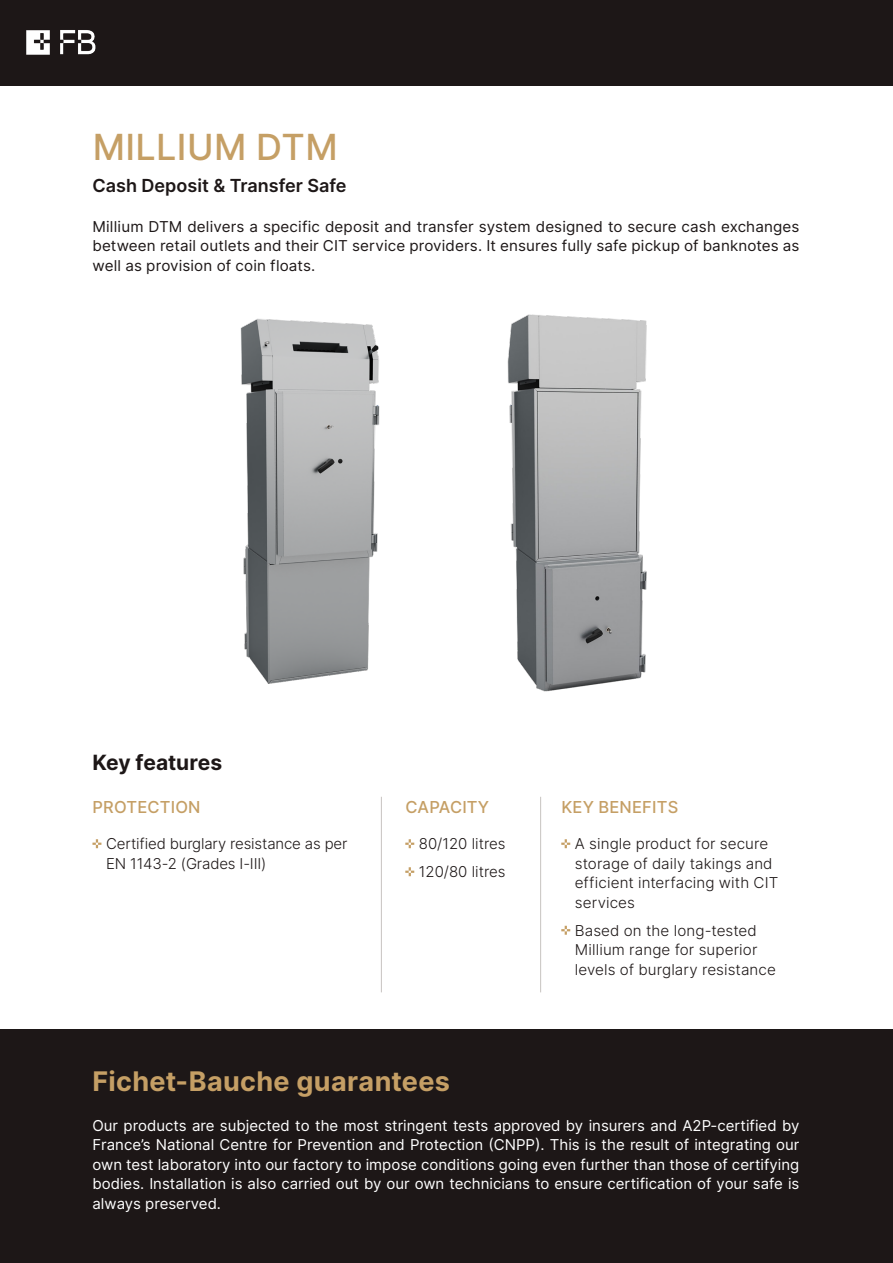
<style>
.page{position:relative;width:893px;height:1263px;background:#fff}
.page>*{position:absolute;margin:0;border:0;box-sizing:border-box;transform-origin:0 0}
.t1{font:500 36px "Inter";letter-spacing:.01em;color:#c59f65}
.Headline_Body{font:700 27px "Inter";letter-spacing:.01em;color:#c59f65}
.Headline_Body-2{font:700 21px "Inter";letter-spacing:-.005em;color:#1d1717}
.t2{font:600 18px "Inter";color:#1d1717}
.Image_text_Blue{font:500 16.5px "Inter";letter-spacing:.01em;color:#c59f65}
.Image_text_Blue-2{font:15px/19.5px "Inter";color:#fff;text-align:justify}
.t3{font:15px/19.5px "Inter";letter-spacing:.005em;color:#1d1717;text-align:justify}
.Body{font:300 15px/19.5px "Inter";letter-spacing:.005em;color:#1d1717}
.Image_text_Blue-3{font:300 15px/19.5px "Inter";letter-spacing:-.01em;color:#1d1717}
</style>
<div class="page">
<img style="left:240px;top:318px;width:140px;height:366px">
<img style="left:507px;top:314px;width:140px;height:378px">
<div style="left:0;top:1029px;width:893px;height:234px;background:#1d1717"></div>
<div style="left:0;top:0;width:893px;height:85px;background:#1d1717"></div>
<hr style="left:381px;top:797px;width:1px;height:195px;background:#c7c3c0">
<hr style="left:540px;top:797px;width:1px;height:195px;background:#c7c3c0">
<svg style="left:92px;top:839px;width:9px;height:9px"></svg>
<svg style="left:405px;top:839px;width:9px;height:9px"></svg>
<svg style="left:405px;top:867px;width:9px;height:9px"></svg>
<svg style="left:561px;top:839px;width:9px;height:9px"></svg>
<svg style="left:561px;top:926px;width:9px;height:9px"></svg>
<img style="left:26px;top:30px;width:70px;height:25px">
<p class="t1" style="left:93px;top:120px;width:247px">MILLIUM DTM</p>
<p class="t2" style="left:92px;top:172px;width:256px">Cash Deposit &amp; Transfer Safe</p>
<p class="t3" style="left:92px;top:216px;width:708px">Millium DTM delivers a specific deposit and transfer system designed to secure cash exchanges between retail outlets and their CIT service providers. It ensures fully safe pickup of banknotes as well as provision of coin floats.</p>
<p class="Headline_Body-2" style="left:92px;top:746px;width:131px">Key features</p>
<p class="Image_text_Blue" style="left:93px;top:795px;width:110px">PROTECTION</p>
<p class="Image_text_Blue-3" style="left:106px;top:834px;width:243px">Certified burglary resistance as per<br>EN 1143-2 (Grades I-III)</p>
<p class="Image_text_Blue" style="left:405px;top:795px;width:85px">CAPACITY</p>
<p class="Image_text_Blue-3" style="left:419px;top:834px;width:88px">80/120 litres</p>
<p class="Image_text_Blue-3" style="left:419px;top:862px;width:88px">120/80 litres</p>
<p class="Image_text_Blue" style="left:561px;top:795px;width:118px">KEY BENEFITS</p>
<p class="Body" style="left:575px;top:834px;width:205px">A single product for secure storage of daily takings and efficient interfacing with CIT services</p>
<p class="Body" style="left:575px;top:920px;width:202px">Based on the long-tested<br>Millium range for superior levels of burglary resistance</p>
<p class="Headline_Body" style="left:92px;top:1061px;width:359px">Fichet-Bauche guarantees</p>
<p class="Image_text_Blue-2" style="left:92px;top:1115px;width:708px">Our products are subjected to the most stringent tests approved by insurers and A2P-certified by France’s National Centre for Prevention and Protection (CNPP). This is the result of integrating our own test laboratory into our factory to impose conditions going even further than those of certifying bodies. Installation is also carried out by our own technicians to ensure certification of your safe is always preserved.</p>
</div>
